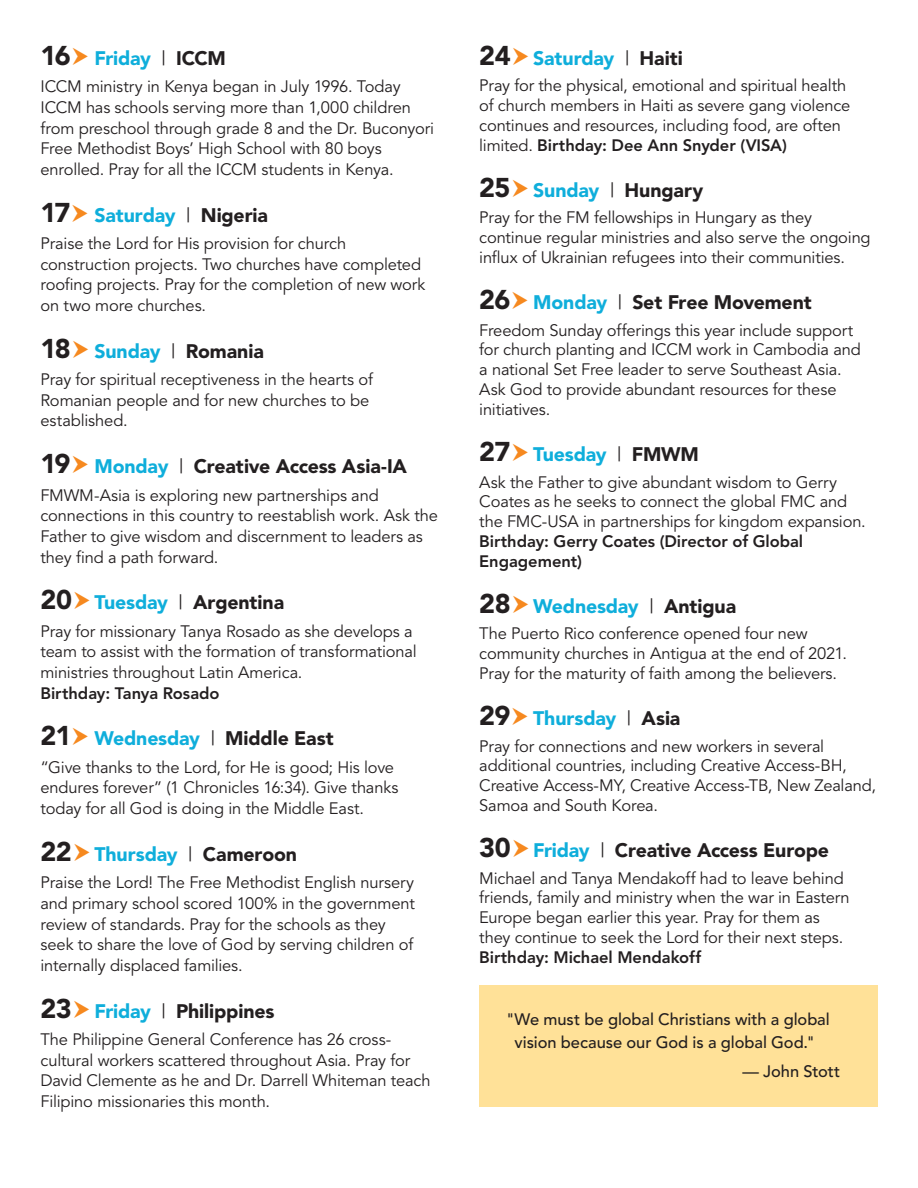
<style>
.page{position:relative;width:918px;height:1188px;background:#fff}
.page>*{position:absolute;margin:0;border:0;box-sizing:border-box;transform-origin:0 0}
.t1{font:900 19.5px "Avenir";letter-spacing:-.01em;color:#231f20}
.t2{font:900 19.5px "Avenir";letter-spacing:-.01em;color:#0faedb}
.t3{font:16.5px/20.7px "Avenir";letter-spacing:-.01em;color:#231f20}
.t4{font:800 16.5px/19.8px "Avenir";letter-spacing:-.005em;color:#231f20}
.t5{font:500 16.5px/22.5px "Avenir";letter-spacing:-.005em;color:#231f20;text-align:center}
.s1{font-size:27px;color:#231f20}
.s2{font-weight:400;color:#231f20}
.s3{color:#231f20}
.s4{font-size:27px}
.s5{color:#0faedb}
.s6{font-weight:400}
.s7{font-weight:800}
</style>
<div class="page">
<div style="left:479px;top:986px;width:399px;height:121px;background:#ffe198"></div>
<p class="t2" style="left:40px;top:46px;width:187px"><span class="s1">16</span> Friday <span class="s2">|</span> <span class="s3">ICCM</span></p>
<p class="t3" style="left:40px;top:77px;width:395px">ICCM ministry in Kenya began in July 1996. Today ICCM has schools serving more than 1,000 children from preschool through grade 8 and the Dr. Buconyori Free Methodist Boys’ High School with 80 boys enrolled. Pray for all the ICCM students in Kenya.</p>
<p class="t2" style="left:40px;top:203px;width:229px"><span class="s1">17</span> Saturday <span class="s2">|</span> <span class="s3">Nigeria</span></p>
<p class="t3" style="left:40px;top:233px;width:386px">Praise the Lord for His provision for church construction projects. Two churches have completed roofing projects. Pray for the completion of new work on two more churches.</p>
<p class="t1" style="left:40px;top:339px;width:225px"><span class="s4">18</span> <span class="s5">Sunday</span> <span class="s6">|</span> Romania</p>
<p class="t3" style="left:40px;top:370px;width:334px">Pray for spiritual receptiveness in the hearts of<br>Romanian people and for new churches to be established.</p>
<p class="t1" style="left:40px;top:455px;width:368px"><span class="s4">19</span> <span class="s5">Monday</span> <span class="s6">|</span> Creative Access Asia-IA</p>
<p class="t3" style="left:40px;top:485px;width:399px">FMWM-Asia is exploring new partnerships and connections in this country to reestablish work. Ask the Father to give wisdom and discernment to leaders as they find a path forward.</p>
<p class="t1" style="left:40px;top:591px;width:245px"><span class="s4">20</span> <span class="s5">Tuesday</span> <span class="s6">|</span> Argentina</p>
<p class="t3" style="left:40px;top:621px;width:378px">Pray for missionary Tanya Rosado as she develops a team to assist with the formation of transformational ministries throughout Latin America.</p>
<p class="t4" style="left:40px;top:683px;width:181px">Birthday: Tanya Rosado</p>
<p class="t1" style="left:40px;top:727px;width:295px"><span class="s4">21</span> <span class="s5">Wednesday</span> <span class="s6">|</span> Middle East</p>
<p class="t3" style="left:40px;top:757px;width:359px">“Give thanks to the Lord, for He is good; His love endures forever” (1 Chronicles 16:34). Give thanks today for all God is doing in the Middle East.</p>
<p class="t2" style="left:40px;top:842px;width:258px"><span class="s1">22</span> Thursday <span class="s2">|</span> <span class="s3">Cameroon</span></p>
<p class="t3" style="left:40px;top:873px;width:376px">Praise the Lord! The Free Methodist English nursery and primary school scored 100% in the government review of standards. Pray for the schools as they seek to share the love of God by serving children of internally displaced families.</p>
<p class="t1" style="left:40px;top:999px;width:236px"><span class="s4">23</span> <span class="s5">Friday</span> <span class="s6">|</span> Philippines</p>
<p class="t3" style="left:40px;top:1029px;width:392px">The Philippine General Conference has 26 cross&shy;cultural workers scattered throughout Asia. Pray for David Clemente as he and Dr. Darrell Whiteman teach Filipino missionaries this month.</p>
<p class="t2" style="left:479px;top:46px;width:205px"><span class="s1">24</span> Saturday <span class="s2">|</span> <span class="s3">Haiti</span></p>
<p class="t3" style="left:479px;top:76px;width:373px;line-height:19.8px">Pray for the physical, emotional and spiritual health of church members in Haiti as severe gang violence continues and resources, including food, are often limited. <span class="s7">Birthday: Dee Ann Snyder (VISA)</span></p>
<p class="t1" style="left:479px;top:178px;width:225px"><span class="s4">25</span> <span class="s5">Sunday</span> <span class="s6">|</span> Hungary</p>
<p class="t3" style="left:479px;top:208px;width:393px;line-height:19.8px">Pray for the FM fellowships in Hungary as they continue regular ministries and also serve the ongoing influx of Ukrainian refugees into their communities.</p>
<p class="t1" style="left:479px;top:290px;width:334px"><span class="s4">26</span> <span class="s5">Monday</span> <span class="s6">|</span> Set Free Movement</p>
<p class="t3" style="left:479px;top:321px;width:383px;line-height:19.8px">Freedom Sunday offerings this year include support for church planting and ICCM work in Cambodia and a national Set Free leader to serve Southeast Asia.<br>Ask God to provide abundant resources for these initiatives.</p>
<p class="t2" style="left:479px;top:442px;width:221px"><span class="s1">27</span> Tuesday <span class="s2">|</span> <span class="s3">FMWM</span></p>
<p class="t3" style="left:479px;top:472px;width:388px;line-height:19.8px">Ask the Father to give abundant wisdom to Gerry<br>Coates as he seeks to connect the global FMC and the FMC-USA in partnerships for kingdom expansion.</p>
<p class="t4" style="left:479px;top:531px;width:325px">Birthday: Gerry Coates (Director of Global<br>Engagement)</p>
<p class="t2" style="left:479px;top:594px;width:258px"><span class="s1">28</span> Wednesday <span class="s2">|</span> <span class="s3">Antigua</span></p>
<p class="t3" style="left:479px;top:624px;width:369px;line-height:19.8px">The Puerto Rico conference opened four new community churches in Antigua at the end of 2021.<br>Pray for the maturity of faith among the believers.</p>
<p class="t2" style="left:479px;top:706px;width:203px"><span class="s1">29</span> Thursday <span class="s2">|</span> <span class="s3">Asia</span></p>
<p class="t3" style="left:479px;top:736px;width:398px;line-height:19.8px">Pray for connections and new workers in several additional countries, including Creative Access-BH, Creative Access-MY, Creative Access-TB, New Zealand, Samoa and South Korea.</p>
<p class="t1" style="left:479px;top:838px;width:351px"><span class="s4">30</span> <span class="s5">Friday</span> <span class="s6">|</span> Creative Access Europe</p>
<p class="t3" style="left:479px;top:868px;width:372px;line-height:19.8px">Michael and Tanya Mendakoff had to leave behind friends, family and ministry when the war in Eastern Europe began earlier this year. Pray for them as they continue to seek the Lord for their next steps.</p>
<p class="t4" style="left:479px;top:947px;width:223px">Birthday: Michael Mendakoff</p>
<p class="t5" style="left:506px;top:1009px;width:325px">"We must be global Christians with a global vision because our God is a global God."</p>
<p class="t5" style="left:743px;top:1060px;width:99px">— John Stott</p>
</div>
